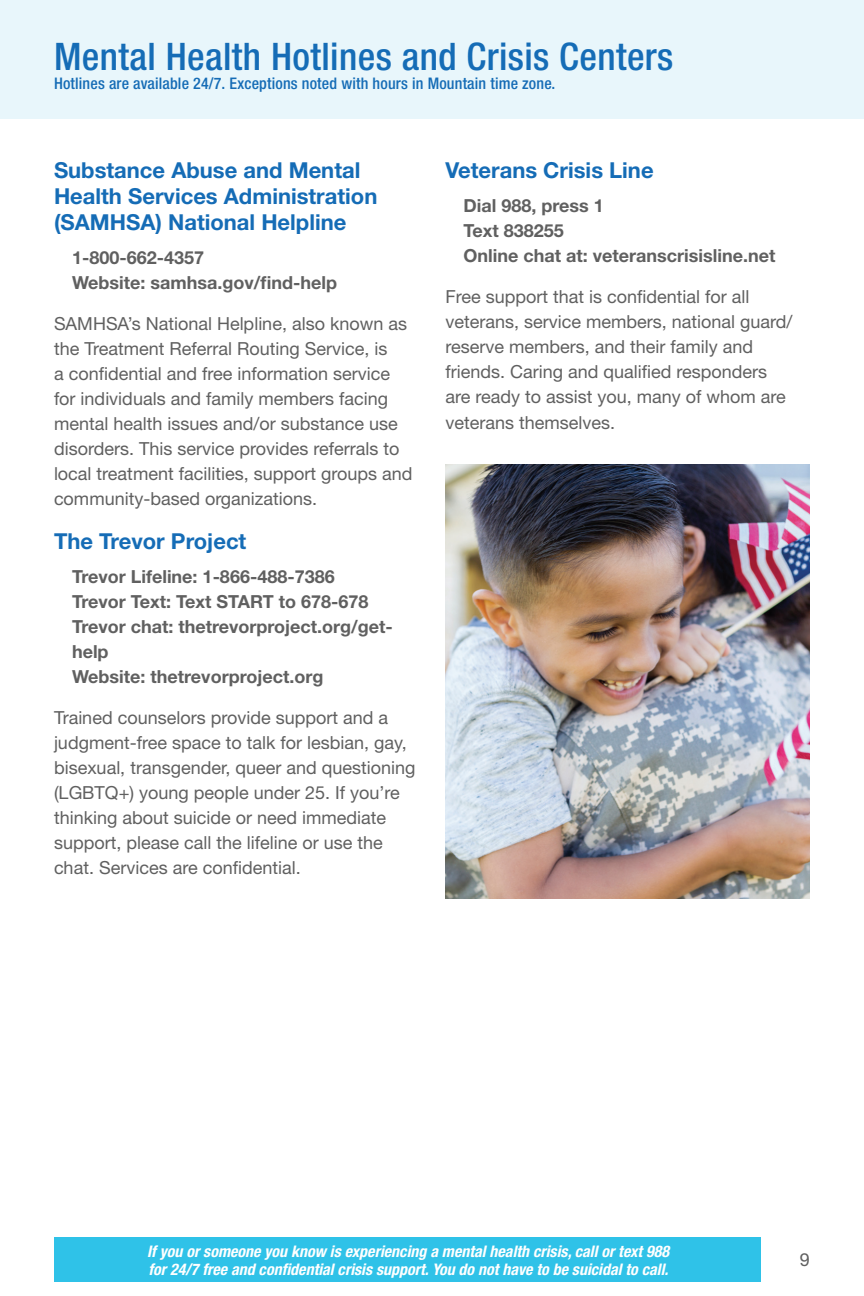
<style>
.page{position:relative;width:864px;height:1296px;background:#fff}
.page>*{position:absolute;margin:0;border:0;box-sizing:border-box;transform-origin:0 0}
.t1{font:500 condensed 38px "Helvetica Neue LT Pro";letter-spacing:.01em;color:#156cb6}
.t2{font:700 22px/26px "Helvetica Neue LT Pro";color:#156cb6}
.t3{font:18px/25px "Helvetica Neue LT Pro";color:#606060}
.t4{font:700 18px/25px "Helvetica Neue LT Pro";color:#606060}
.t5{font:italic 700 condensed 16px/18px "Helvetica Neue LT Pro";color:#fff}
.t6{font:500 condensed 16px "Helvetica Neue LT Pro";letter-spacing:.01em;color:#156cb6}
</style>
<div class="page">
<div style="left:0;top:0;width:864px;height:118px;background:#e8f6fb"></div>
<div style="left:54px;top:1238px;width:706px;height:44px;background:#2fc2e8"></div>
<img style="left:446px;top:464px;width:364px;height:434px">
<h1 class="t1" style="left:54px;top:34px;width:621px">Mental Health Hotlines and Crisis Centers</h1>
<p class="t6" style="left:54px;top:74px;width:503px">Hotlines are available 24/7. Exceptions noted with hours in Mountain time zone.</p>
<p class="t2" style="left:54px;top:156px;width:325px">Substance Abuse and Mental<br>Health Services Administration (SAMHSA) National Helpline</p>
<p class="t4" style="left:72px;top:244px;width:267px">1-800-662-4357<br>Website: samhsa.gov/find-help</p>
<p class="t3" style="left:54px;top:310px;width:360px">SAMHSA’s National Helpline, also known as the Treatment Referral Routing Service, is<br>a confidential and free information service for individuals and family members facing mental health issues and/or substance use disorders. This service provides referrals to local treatment facilities, support groups and community-based organizations.</p>
<p class="t2" style="left:54px;top:527px;width:194px">The Trevor Project</p>
<p class="t4" style="left:72px;top:563px;width:322px">Trevor Lifeline: 1-866-488-7386<br>Trevor Text: Text START to 678-678<br>Trevor chat: thetrevorproject.org/get&shy;help<br>Website: thetrevorproject.org</p>
<p class="t3" style="left:54px;top:704px;width:363px">Trained counselors provide support and a judgment-free space to talk for lesbian, gay, bisexual, transgender, queer and questioning (LGBTQ+) young people under 25. If you’re thinking about suicide or need immediate support, please call the lifeline or use the chat. Services are confidential.</p>
<p class="t2" style="left:446px;top:156px;width:210px">Veterans Crisis Line</p>
<p class="t4" style="left:464px;top:192px;width:313px">Dial 988, press 1<br>Text 838255<br>Online chat at: veteranscrisisline.net</p>
<p class="t3" style="left:446px;top:283px;width:349px">Free support that is confidential for all veterans, service members, national guard/ reserve members, and their family and friends. Caring and qualified responders are ready to assist you, many of whom are veterans themselves.</p>
<p class="t5" style="left:147px;top:1242px;width:524px">If you or someone you know is experiencing a mental health crisis, call or text 988 for 24/7 free and confidential crisis support. You do not have to be suicidal to call.</p>
<p class="t3" style="left:800px;top:1247px;width:12px">9</p>
</div>
